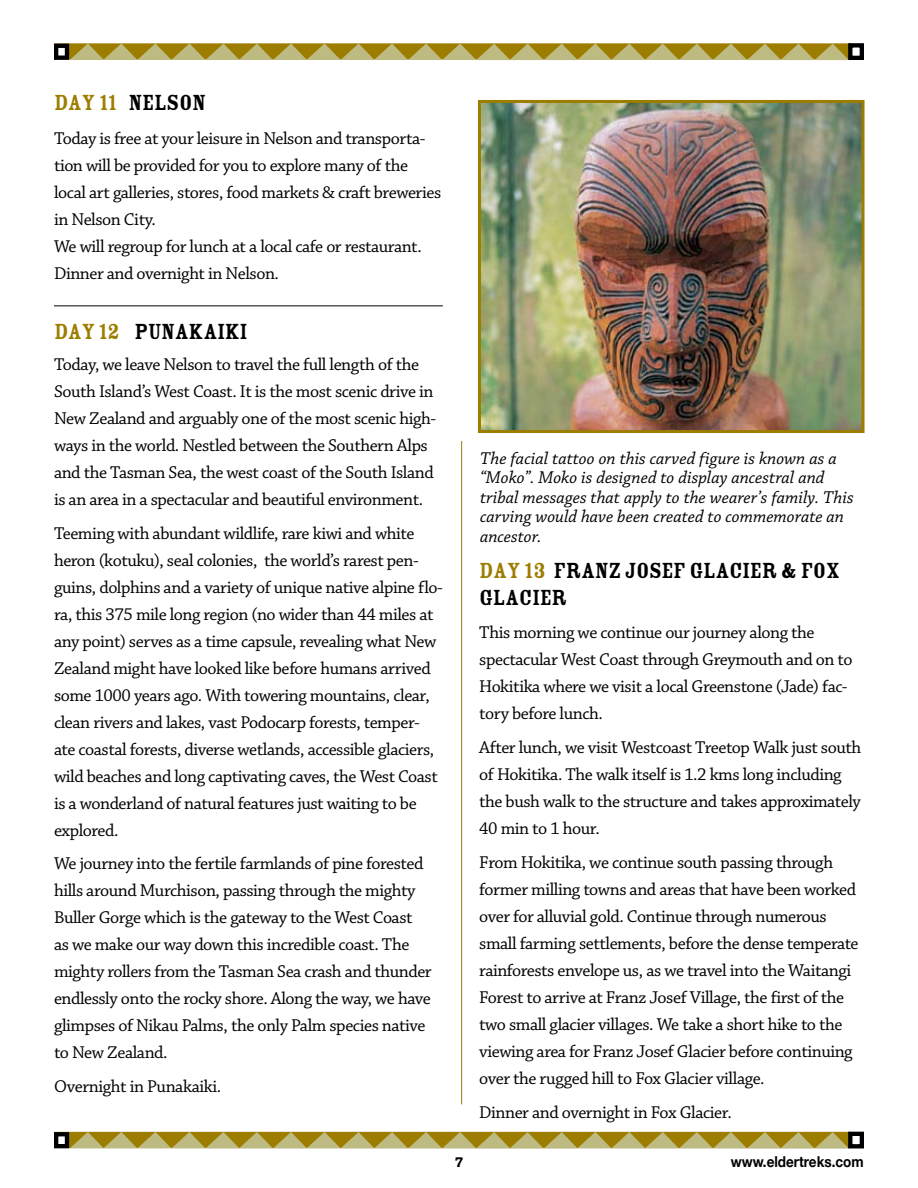
<style>
.page{position:relative;width:918px;height:1188px;background:#fff}
.page>*{position:absolute;margin:0;border:0;box-sizing:border-box;transform-origin:0 0}
.t1{font:24px "Rosewood Std Fill";letter-spacing:-.025em;color:#000}
.t2{font:24px "Rosewood Std Fill";letter-spacing:-.025em;color:#9d7d00}
.t3{font:18px/27px "Chaparral Pro";letter-spacing:-.025em;color:#000}
.t4{font:italic 18px/19.5px "Chaparral Pro";color:#000}
.t5{font:700 15px "Helvetica Neue";color:#000;scale:.9 1}
.t6{font:700 15px "Chaparral Pro";color:#000}
.s1{color:#9d7d00}
.s2{color:#000}
</style>
<div class="page">
<svg style="left:70px;top:1132px;width:779px;height:17px"></svg>
<div style="left:54px;top:1132px;width:15px;height:16px;border:4px solid #000"></div>
<div style="left:848px;top:1132px;width:16px;height:16px;border:4px solid #000"></div>
<svg style="left:70px;top:43px;width:778px;height:17px"></svg>
<div style="left:54px;top:44px;width:15px;height:16px;border:4px solid #000"></div>
<div style="left:848px;top:43px;width:16px;height:17px;border:4px solid #000"></div>
<hr style="left:54px;top:305px;width:389px;height:1px;background:#000">
<img style="left:482px;top:104px;width:379px;height:325px">
<div style="left:478px;top:100px;width:387px;height:333px;border:3px solid #9d7d00"></div>
<hr style="left:461px;top:441px;width:1px;height:663px;background:#9d7d00">
<h1 class="t1" style="left:54px;top:90px;width:151px"><span class="s1">DAY 11</span> NELSON</h1>
<p class="t3" style="left:54px;top:126px;width:389px">Today is free at your leisure in Nelson and transporta&shy;tion will be provided for you to explore many of the local art galleries, stores, food markets &amp; craft breweries in Nelson City.<br>We will regroup for lunch at a local cafe or restaurant.<br>Dinner and overnight in Nelson.</p>
<h1 class="t1" style="left:54px;top:318px;width:193px"><span class="s1">DAY 12</span> PUNAKAIKI</h1>
<p class="t3" style="left:54px;top:351px;width:384px">Today, we leave Nelson to travel the full length of the South Island’s West Coast. It is the most scenic drive in New Zealand and arguably one of the most scenic high&shy;ways in the world. Nestled between the Southern Alps and the Tasman Sea, the west coast of the South Island is an area in a spectacular and beautiful environment.</p>
<p class="t3" style="left:54px;top:520px;width:390px">Teeming with abundant wildlife, rare kiwi and white heron (kotuku), seal colonies, the world’s rarest pen&shy;guins, dolphins and a variety of unique native alpine flo&shy;ra, this 375 mile long region (no wider than 44 miles at any point) serves as a time capsule, revealing what New Zealand might have looked like before humans arrived some 1000 years ago. With towering mountains, clear, clean rivers and lakes, vast Podocarp forests, temper&shy;ate coastal forests, diverse wetlands, accessible glaciers, wild beaches and long captivating caves, the West Coast is a wonderland of natural features just waiting to be explored.</p>
<p class="t3" style="left:54px;top:851px;width:379px">We journey into the fertile farmlands of pine forested hills around Murchison, passing through the mighty Buller Gorge which is the gateway to the West Coast as we make our way down this incredible coast. The mighty rollers from the Tasman Sea crash and thunder endlessly onto the rocky shore. Along the way, we have glimpses of Nikau Palms, the only Palm species native to New Zealand.</p>
<p class="t3" style="left:54px;top:1074px;width:169px">Overnight in Punakaiki.</p>
<p class="t6" style="left:455px;top:1154px;width:10px">7</p>
<p class="t4" style="left:480px;top:449px;width:375px">The facial tattoo on this carved figure is known as a “Moko”. Moko is designed to display ancestral and tribal messages that apply to the wearer’s family. This carving would have been created to commemorate an ancestor.</p>
<h1 class="t2" style="left:479px;top:557px;width:116px">DAY 13 <span class="s2">FRANZ</span></h1>
<h1 class="t1" style="left:625px;top:557px;width:78px">JOSEF GLACI</h1>
<h1 class="t1" style="left:750px;top:557px;width:92px">ER &amp; FOX</h1>
<h1 class="t1" style="left:479px;top:584px;width:13px">GLACI</h1>
<h1 class="t1" style="left:540px;top:584px;width:29px">ER</h1>
<p class="t3" style="left:479px;top:620px;width:375px">This morning we continue our journey along the spectacular West Coast through Greymouth and on to Hokitika where we visit a local Greenstone (Jade) fac&shy;tory before lunch.</p>
<p class="t3" style="left:479px;top:735px;width:384px">After lunch, we visit Westcoast Treetop Walk just south of Hokitika. The walk itself is 1.2 kms long including the bush walk to the structure and takes approximately 40 min to 1 hour.</p>
<p class="t3" style="left:479px;top:850px;width:381px">From Hokitika, we continue south passing through former milling towns and areas that have been worked over for alluvial gold. Continue through numerous small farming settlements, before the dense temperate rainforests envelope us, as we travel into the Waitangi Forest to arrive at Franz Josef Village, the first of the two small glacier villages. We take a short hike to the viewing area for Franz Josef Glacier before continuing over the rugged hill to Fox Glacier village.</p>
<p class="t3" style="left:479px;top:1099px;width:254px">Dinner and overnight in Fox Glacier.</p>
<p class="t5" style="left:731px;top:1153px;width:149px">www.eldertreks.com</p>
</div>
